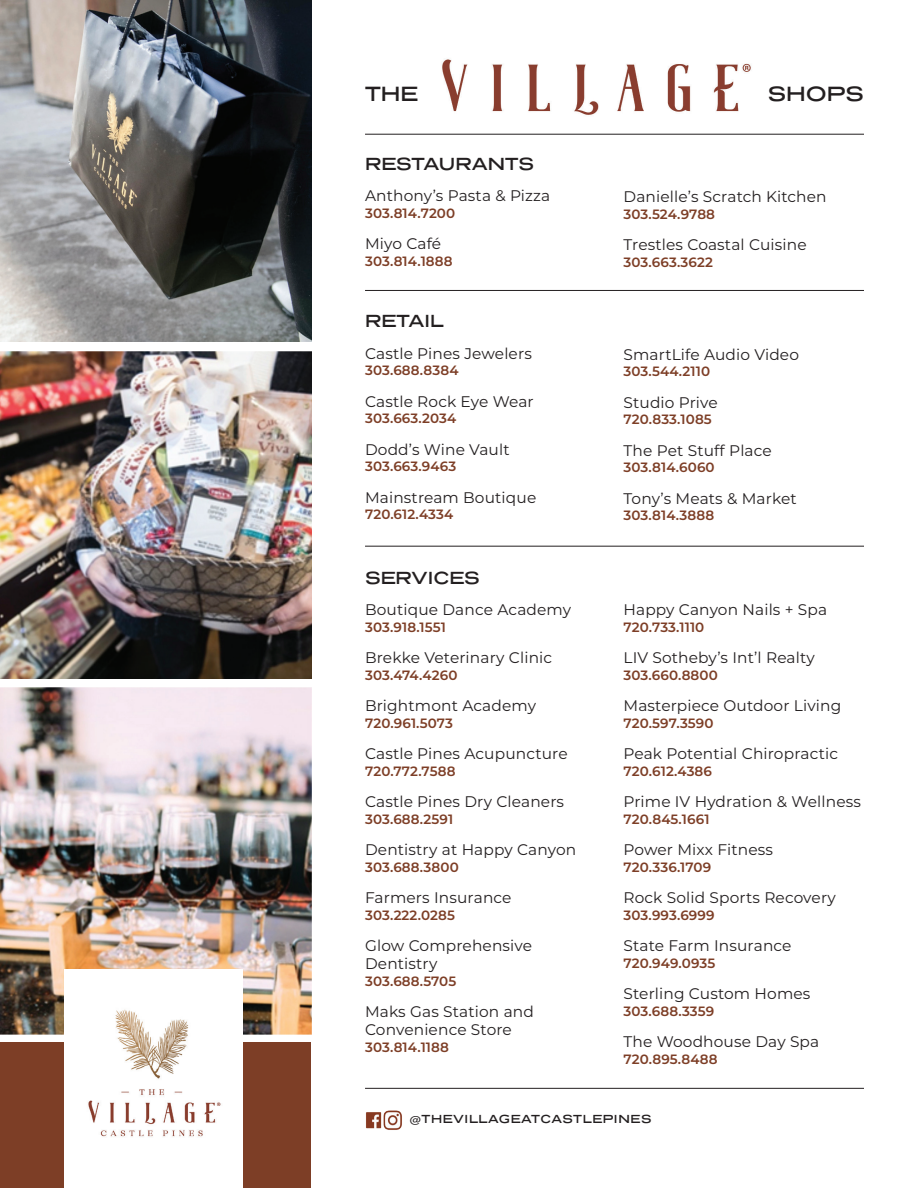
<style>
.page{position:relative;width:918px;height:1188px;background:#fff}
.page>*{position:absolute;margin:0;border:0;box-sizing:border-box;transform-origin:0 0}
.t1{font:21.15px "Presicav Rg";color:#231f20}
.t2{font:18px "Presicav Rg";color:#231f20}
.t3{font:15.3px/18px "Montserrat";letter-spacing:.01em;color:#231f20}
.t4{font:600 13.5px "Montserrat";letter-spacing:.01em;color:#7d3e26}
.t5{font:12px "Presicav Rg";letter-spacing:.05em;color:#231f20}
</style>
<div class="page">
<div style="left:0;top:1043px;width:311px;height:145px;background:#7d3e26"></div>
<img style="left:0;top:688px;width:311px;height:346px">
<div style="left:65px;top:969px;width:178px;height:219px;background:#fff"></div>
<img style="left:366px;top:1110px;width:36px;height:20px">
<img style="left:0;top:352px;width:311px;height:326px">
<img style="left:0;top:0;width:311px;height:342px">
<img style="left:88px;top:1009px;width:133px;height:128px">
<img style="left:442px;top:59px;width:309px;height:56px">
<hr style="left:365px;top:290px;width:499px;height:1px;background:#231f20">
<hr style="left:365px;top:134px;width:499px;height:1px;background:#231f20">
<hr style="left:365px;top:546px;width:499px;height:1px;background:#231f20">
<hr style="left:365px;top:1088px;width:499px;height:1px;background:#231f20">
<h1 class="t1" style="left:365px;top:80px;width:54px">THE</h1>
<h1 class="t1" style="left:768px;top:80px;width:98px">SHOPS</h1>
<p class="t2" style="left:365px;top:152px;width:171px">RESTAURANTS</p>
<p class="t3" style="left:365px;top:186px;width:187px">Anthony’s Pasta &amp; Pizza</p>
<p class="t4" style="left:365px;top:203px;width:92px">303.814.7200</p>
<p class="t3" style="left:365px;top:234px;width:78px">Miyo Café</p>
<p class="t4" style="left:365px;top:251px;width:89px">303.814.1888</p>
<p class="t2" style="left:365px;top:310px;width:80px">RETAIL</p>
<p class="t3" style="left:365px;top:344px;width:168px">Castle Pines Jewelers</p>
<p class="t4" style="left:365px;top:361px;width:95px">303.688.8384</p>
<p class="t3" style="left:365px;top:392px;width:170px">Castle Rock Eye Wear</p>
<p class="t4" style="left:365px;top:409px;width:93px">303.663.2034</p>
<p class="t3" style="left:365px;top:440px;width:146px">Dodd’s Wine Vault</p>
<p class="t4" style="left:365px;top:457px;width:93px">303.663.9463</p>
<p class="t3" style="left:365px;top:488px;width:173px">Mainstream Boutique</p>
<p class="t4" style="left:365px;top:505px;width:90px">720.612.4334</p>
<p class="t2" style="left:365px;top:566px;width:117px">SERVICES</p>
<p class="t3" style="left:365px;top:600px;width:208px">Boutique Dance Academy</p>
<p class="t4" style="left:365px;top:617px;width:82px">303.918.1551</p>
<p class="t3" style="left:365px;top:648px;width:189px">Brekke Veterinary Clinic</p>
<p class="t4" style="left:365px;top:665px;width:94px">303.474.4260</p>
<p class="t3" style="left:365px;top:696px;width:173px">Brightmont Academy</p>
<p class="t4" style="left:365px;top:713px;width:89px">720.961.5073</p>
<p class="t3" style="left:365px;top:744px;width:204px">Castle Pines Acupuncture</p>
<p class="t4" style="left:365px;top:761px;width:92px">720.772.7588</p>
<p class="t3" style="left:365px;top:792px;width:201px">Castle Pines Dry Cleaners</p>
<p class="t4" style="left:365px;top:809px;width:90px">303.688.2591</p>
<p class="t3" style="left:365px;top:840px;width:213px">Dentistry at Happy Canyon</p>
<p class="t4" style="left:365px;top:857px;width:95px">303.688.3800</p>
<p class="t3" style="left:365px;top:888px;width:148px">Farmers Insurance</p>
<p class="t4" style="left:365px;top:905px;width:91px">303.222.0285</p>
<p class="t3" style="left:365px;top:936px;width:169px">Glow Comprehensive<br>Dentistry</p>
<p class="t4" style="left:365px;top:971px;width:93px">303.688.5705</p>
<p class="t3" style="left:365px;top:1002px;width:170px">Maks Gas Station and<br>Convenience Store</p>
<p class="t4" style="left:365px;top:1037px;width:85px">303.814.1188</p>
<p class="t3" style="left:624px;top:187px;width:205px">Danielle’s Scratch Kitchen</p>
<p class="t4" style="left:624px;top:204px;width:93px">303.524.9788</p>
<p class="t3" style="left:624px;top:235px;width:185px">Trestles Coastal Cuisine</p>
<p class="t4" style="left:624px;top:252px;width:91px">303.663.3622</p>
<p class="t3" style="left:624px;top:345px;width:177px">SmartLife Audio Video</p>
<p class="t4" style="left:624px;top:362px;width:88px">303.544.2110</p>
<p class="t3" style="left:624px;top:393px;width:96px">Studio Prive</p>
<p class="t4" style="left:624px;top:410px;width:90px">720.833.1085</p>
<p class="t3" style="left:624px;top:441px;width:150px">The Pet Stuff Place</p>
<p class="t4" style="left:624px;top:458px;width:93px">303.814.6060</p>
<p class="t3" style="left:624px;top:489px;width:175px">Tony’s Meats &amp; Market</p>
<p class="t4" style="left:624px;top:506px;width:92px">303.814.3888</p>
<p class="t3" style="left:624px;top:600px;width:205px">Happy Canyon Nails + Spa</p>
<p class="t4" style="left:624px;top:617px;width:82px">720.733.1110</p>
<p class="t3" style="left:624px;top:648px;width:193px">LIV Sotheby’s Int’l Realty</p>
<p class="t4" style="left:624px;top:665px;width:96px">303.660.8800</p>
<p class="t3" style="left:624px;top:696px;width:219px">Masterpiece Outdoor Living</p>
<p class="t4" style="left:624px;top:713px;width:92px">720.597.3590</p>
<p class="t3" style="left:624px;top:744px;width:216px">Peak Potential Chiropractic</p>
<p class="t4" style="left:624px;top:761px;width:90px">720.612.4386</p>
<p class="t3" style="left:624px;top:792px;width:239px">Prime IV Hydration &amp; Wellness</p>
<p class="t4" style="left:624px;top:809px;width:87px">720.845.1661</p>
<p class="t3" style="left:624px;top:840px;width:151px">Power Mixx Fitness</p>
<p class="t4" style="left:624px;top:857px;width:89px">720.336.1709</p>
<p class="t3" style="left:624px;top:888px;width:214px">Rock Solid Sports Recovery</p>
<p class="t4" style="left:624px;top:905px;width:93px">303.993.6999</p>
<p class="t3" style="left:624px;top:936px;width:170px">State Farm Insurance</p>
<p class="t4" style="left:624px;top:953px;width:93px">720.949.0935</p>
<p class="t3" style="left:624px;top:984px;width:188px">Sterling Custom Homes</p>
<p class="t4" style="left:624px;top:1001px;width:92px">303.688.3359</p>
<p class="t3" style="left:624px;top:1032px;width:197px">The Woodhouse Day Spa</p>
<p class="t4" style="left:624px;top:1049px;width:96px">720.895.8488</p>
<p class="t5" style="left:410px;top:1111px;width:243px">@THEVILLAGEATCASTLEPINES</p>
</div>
